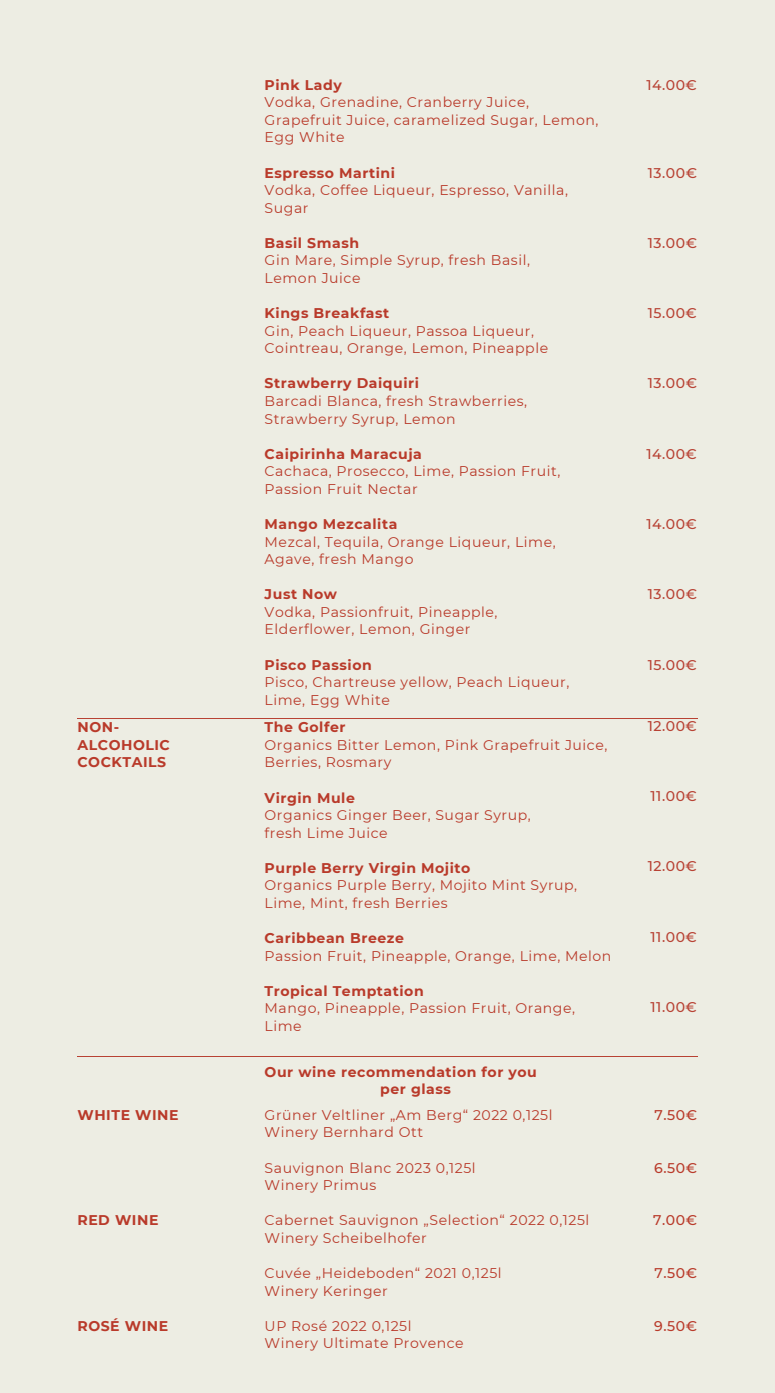
<style>
.page{position:relative;width:775px;height:1393px;background:#fff}
.page>*{position:absolute;margin:0;border:0;box-sizing:border-box;transform-origin:0 0}
.t1{font:14px/17.5px "Montserrat";letter-spacing:.04em;color:#b93a2a}
.t2{font:700 14px/17.5px "Montserrat";letter-spacing:.04em;color:#b93a2a}
.t3{font:500 14px "Montserrat";letter-spacing:.04em;color:#b84234}
.t4{font:500 14px "Montserrat";letter-spacing:.04em;color:#b93a2a}
</style>
<div class="page">
<div style="left:0;top:0;width:774px;height:1393px;background:#edede3"></div>
<hr style="left:77px;top:718px;width:212px;height:1px;background:#b84234">
<hr style="left:289px;top:718px;width:318px;height:1px;background:#b84234">
<hr style="left:607px;top:718px;width:90px;height:1px;background:#b84234">
<hr style="left:77px;top:1056px;width:212px;height:1px;background:#b84234">
<hr style="left:289px;top:1056px;width:318px;height:1px;background:#b84234">
<hr style="left:607px;top:1056px;width:90px;height:1px;background:#b84234">
<p class="t2" style="left:264px;top:76px;width:79px">Pink Lady</p>
<p class="t1" style="left:264px;top:93px;width:335px">Vodka, Grenadine, Cranberry Juice,<br>Grapefruit Juice, caramelized Sugar, Lemon,<br>Egg White</p>
<p class="t2" style="left:264px;top:164px;width:132px">Espresso Martini</p>
<p class="t1" style="left:264px;top:181px;width:305px">Vodka, Coffee Liqueur, Espresso, Vanilla,<br>Sugar</p>
<p class="t2" style="left:264px;top:234px;width:96px">Basil Smash</p>
<p class="t1" style="left:264px;top:252px;width:267px">Gin Mare, Simple Syrup, fresh Basil,</p>
<p class="t1" style="left:264px;top:269px;width:97px">Lemon Juice</p>
<p class="t2" style="left:264px;top:304px;width:126px">Kings Breakfast</p>
<p class="t1" style="left:264px;top:322px;width:285px">Gin, Peach Liqueur, Passoa Liqueur,<br>Cointreau, Orange, Lemon, Pineapple</p>
<p class="t2" style="left:264px;top:375px;width:156px">Strawberry Daiquiri</p>
<p class="t1" style="left:264px;top:392px;width:264px">Barcadi Blanca, fresh Strawberries,<br>Strawberry Syrup, Lemon</p>
<p class="t2" style="left:264px;top:445px;width:159px">Caipirinha Maracuja</p>
<p class="t1" style="left:264px;top:462px;width:297px">Cachaca, Prosecco, Lime, Passion Fruit,<br>Passion Fruit Nectar</p>
<p class="t2" style="left:264px;top:515px;width:134px">Mango Mezcalita</p>
<p class="t1" style="left:264px;top:533px;width:292px">Mezcal, Tequila, Orange Liqueur, Lime,<br>Agave, fresh Mango</p>
<p class="t2" style="left:264px;top:585px;width:74px">Just Now</p>
<p class="t1" style="left:264px;top:603px;width:234px">Vodka, Passionfruit, Pineapple,</p>
<p class="t1" style="left:264px;top:621px;width:207px">Elderflower, Lemon, Ginger</p>
<p class="t2" style="left:264px;top:656px;width:109px">Pisco Passion</p>
<p class="t1" style="left:264px;top:673px;width:306px">Pisco, Chartreuse yellow, Peach Liqueur,<br>Lime, Egg White</p>
<p class="t3" style="left:646px;top:76px;width:52px">14.00€</p>
<p class="t3" style="left:647px;top:164px;width:51px">13.00€</p>
<p class="t3" style="left:647px;top:234px;width:51px">13.00€</p>
<p class="t3" style="left:647px;top:305px;width:51px">15.00€</p>
<p class="t3" style="left:647px;top:375px;width:51px">13.00€</p>
<p class="t3" style="left:646px;top:445px;width:52px">14.00€</p>
<p class="t3" style="left:646px;top:515px;width:52px">14.00€</p>
<p class="t3" style="left:647px;top:586px;width:51px">13.00€</p>
<p class="t3" style="left:647px;top:656px;width:51px">15.00€</p>
<h2 class="t2" style="left:77px;top:718px;width:94px">NON-<br>ALCOHOLIC<br>COCKTAILS</h2>
<h2 class="t2" style="left:264px;top:718px;width:82px">The Golfer</h2>
<h2 class="t1" style="left:264px;top:736px;width:344px">Organics Bitter Lemon, Pink Grapefruit Juice,<br>Berries, Rosmary</h2>
<h2 class="t2" style="left:264px;top:789px;width:92px">Virgin Mule</h2>
<h2 class="t1" style="left:264px;top:806px;width:267px">Organics Ginger Beer, Sugar Syrup,</h2>
<h2 class="t1" style="left:264px;top:824px;width:125px">fresh Lime Juice</h2>
<h2 class="t2" style="left:264px;top:859px;width:207px">Purple Berry Virgin Mojito</h2>
<h2 class="t1" style="left:264px;top:876px;width:314px">Organics Purple Berry, Mojito Mint Syrup,<br>Lime, Mint, fresh Berries</h2>
<h2 class="t2" style="left:264px;top:929px;width:141px">Caribbean Breeze</h2>
<h2 class="t1" style="left:264px;top:947px;width:348px">Passion Fruit, Pineapple, Orange, Lime, Melon</h2>
<h2 class="t2" style="left:264px;top:982px;width:160px">Tropical Temptation</h2>
<h2 class="t1" style="left:264px;top:999px;width:312px">Mango, Pineapple, Passion Fruit, Orange,<br>Lime</h2>
<h2 class="t2" style="left:380px;top:1063px;width:158px;text-indent:-116px">Our wine recommendation for you per glass</h2>
<h2 class="t1" style="left:264px;top:1106px;width:289px">Grüner Veltliner „Am Berg“ 2022 0,125l</h2>
<h1 class="t1" style="left:264px;top:1123px;width:160px">Winery Bernhard Ott</h1>
<p class="t1" style="left:264px;top:1158px;width:212px">Sauvignon Blanc 2023 0,125l</p>
<p class="t1" style="left:264px;top:1176px;width:113px">Winery Primus</p>
<p class="t1" style="left:264px;top:1211px;width:326px">Cabernet Sauvignon „Selection“ 2022 0,125l</p>
<p class="t1" style="left:264px;top:1229px;width:164px">Winery Scheibelhofer</p>
<p class="t1" style="left:264px;top:1264px;width:238px">Cuvée „Heideboden“ 2021 0,125l</p>
<p class="t1" style="left:264px;top:1281px;width:125px">Winery Keringer</p>
<p class="t1" style="left:264px;top:1317px;width:148px">UP Rosé 2022 0,125l</p>
<p class="t1" style="left:264px;top:1334px;width:200px">Winery Ultimate Provence</p>
<p class="t2" style="left:77px;top:1106px;width:103px">WHITE WINE</p>
<p class="t2" style="left:77px;top:1211px;width:82px">RED WINE</p>
<p class="t2" style="left:77px;top:1317px;width:92px">ROSÉ WINE</p>
<h2 class="t3" style="left:647px;top:717px;width:51px">12.00€</h2>
<h2 class="t3" style="left:650px;top:787px;width:48px">11.00€</h2>
<h2 class="t3" style="left:647px;top:857px;width:51px">12.00€</h2>
<h2 class="t3" style="left:650px;top:928px;width:48px">11.00€</h2>
<h2 class="t3" style="left:650px;top:998px;width:48px">11.00€</h2>
<h2 class="t4" style="left:654px;top:1106px;width:44px">7.50€</h2>
<h1 class="t4" style="left:654px;top:1159px;width:44px">6.50€</h1>
<h1 class="t4" style="left:653px;top:1211px;width:45px">7.00€</h1>
<h1 class="t4" style="left:654px;top:1264px;width:44px">7.50€</h1>
<p class="t4" style="left:654px;top:1317px;width:44px">9.50€</p>
</div>
